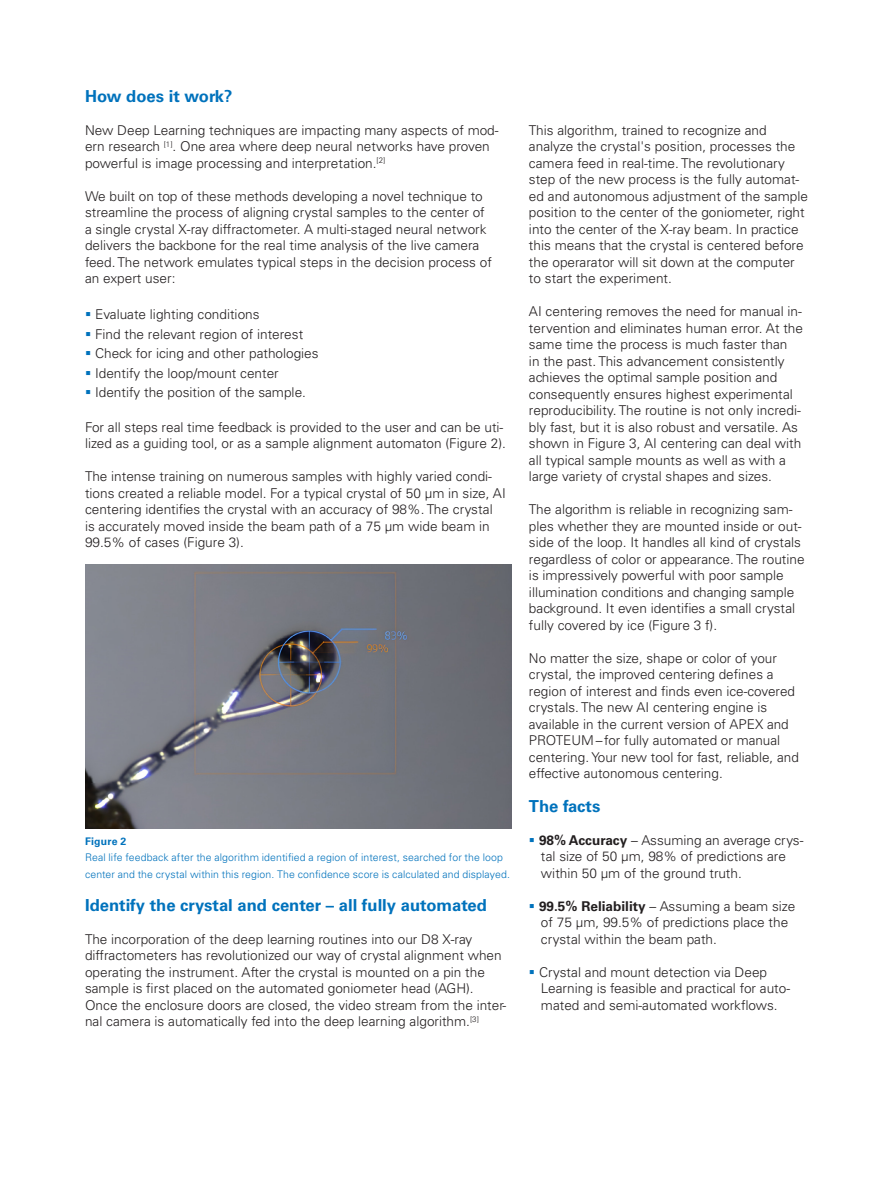
<style>
.page{position:relative;width:893px;height:1187px;background:#fff}
.page>*{position:absolute;margin:0;border:0;box-sizing:border-box;transform-origin:0 0}
.t1{font:700 16.5px "Univers LT Std";color:#0072bc}
.t2{font:300 13.5px/16.5px "Univers LT Std";color:#231f20}
.Caption_dunkelblau{font:300 10.5px/16.5px "Univers LT Std";letter-spacing:.01em;color:#0072bc}
.s1{color:#0072bc}
.s2{font-weight:700}
</style>
<div class="page">
<img style="left:85px;top:564px;width:427px;height:264px">
<p class="t1" style="left:85px;top:86px;width:149px">How does it work?</p>
<p class="t2" style="left:85px;top:122px;width:415px">New Deep Learning techniques are impacting many aspects of mod&shy;ern research <sup>[1]</sup>. One area where deep neural networks have proven powerful is image processing and interpretation.<sup>[2]</sup></p>
<p class="t2" style="left:85px;top:188px;width:408px">We built on top of these methods developing a novel technique to streamline the process of aligning crystal samples to the center of a single crystal X-ray diffractometer. A multi-staged neural network delivers the backbone for the real time analysis of the live camera feed. The network emulates typical steps in the decision process of an expert user:</p>
<p class="t2" style="left:85px;top:306px;width:176px"><span class="s1">▪</span> Evaluate lighting conditions</p>
<p class="t2" style="left:85px;top:326px;width:220px"><span class="s1">▪</span> Find the relevant region of interest</p>
<p class="t2" style="left:85px;top:345px;width:235px"><span class="s1">▪</span> Check for icing and other pathologies</p>
<p class="t2" style="left:85px;top:365px;width:195px"><span class="s1">▪</span> Identify the loop/mount center</p>
<p class="t2" style="left:85px;top:384px;width:222px"><span class="s1">▪</span> Identify the position of the sample.</p>
<p class="t2" style="left:85px;top:419px;width:422px">For all steps real time feedback is provided to the user and can be uti&shy;lized as a guiding tool, or as a sample alignment automaton (Figure 2).</p>
<p class="t2" style="left:85px;top:468px;width:422px">The intense training on numerous samples with highly varied condi&shy;tions created a reliable model. For a typical crystal of 50 µm in size, AI centering identifies the crystal with an accuracy of 98%. The crystal is accurately moved inside the beam path of a 75 µm wide beam in 99.5% of cases (Figure 3).</p>
<p class="Caption_dunkelblau" style="left:85px;top:832px;width:426px"><span class="s2">Figure 2<br></span>Real life feedback after the algorithm identified a region of interest, searched for the loop center and the crystal within this region. The confidence score is calculated and displayed.</p>
<p class="t1" style="left:85px;top:895px;width:403px">Identify the crystal and center – all fully automated</p>
<p class="t2" style="left:85px;top:930px;width:423px">The incorporation of the deep learning routines into our D8 X-ray diffractometers has revolutionized our way of crystal alignment when operating the instrument. After the crystal is mounted on a pin the sample is first placed on the automated goniometer head (AGH).<br>Once the enclosure doors are closed, the video stream from the inter&shy;nal camera is automatically fed into the deep learning algorithm.<sup>[3]</sup></p>
<p class="t2" style="left:529px;top:122px;width:280px">This algorithm, trained to recognize and analyze the crystal's position, processes the camera feed in real-time. The revolutionary step of the new process is the fully automat&shy;ed and autonomous adjustment of the sample position to the center of the goniometer, right into the center of the X-ray beam. In practice this means that the crystal is centered before the operarator will sit down at the computer to start the experiment.</p>
<p class="t2" style="left:529px;top:303px;width:275px">AI centering removes the need for manual in&shy;tervention and eliminates human error. At the same time the process is much faster than<br>in the past. This advancement consistently achieves the optimal sample position and consequently ensures highest experimental reproducibility. The routine is not only incredi&shy;bly fast, but it is also robust and versatile. As shown in Figure 3, AI centering can deal with all typical sample mounts as well as with a large variety of crystal shapes and sizes.</p>
<p class="t2" style="left:529px;top:501px;width:277px">The algorithm is reliable in recognizing sam&shy;ples whether they are mounted inside or out&shy;side of the loop. It handles all kind of crystals regardless of color or appearance. The routine is impressively powerful with poor sample illumination conditions and changing sample background. It even identifies a small crystal fully covered by ice (Figure 3 f).</p>
<p class="t2" style="left:529px;top:650px;width:271px">No matter the size, shape or color of your crystal, the improved centering defines a region of interest and finds even ice-covered crystals. The new AI centering engine is available in the current version of APEX and PROTEUM – for fully automated or manual centering. Your new tool for fast, reliable, and effective autonomous centering.</p>
<p class="t1" style="left:529px;top:796px;width:73px">The facts</p>
<p class="t2" style="left:541px;top:831px;width:264px;text-indent:-12px"><span class="s1">▪</span> <span class="s2">98% Accuracy</span> – Assuming an average crys&shy;tal size of 50 µm, 98% of predictions are within 50 µm of the ground truth.</p>
<p class="t2" style="left:541px;top:897px;width:256px;text-indent:-12px"><span class="s1">▪</span> <span class="s2">99.5% Reliability</span> – Assuming a beam size of 75 µm, 99.5% of predictions place the crystal within the beam path.</p>
<p class="t2" style="left:541px;top:963px;width:251px;text-indent:-12px"><span class="s1">▪</span> Crystal and mount detection via Deep<br>Learning is feasible and practical for auto&shy;mated and semi-automated workflows.</p>
</div>
